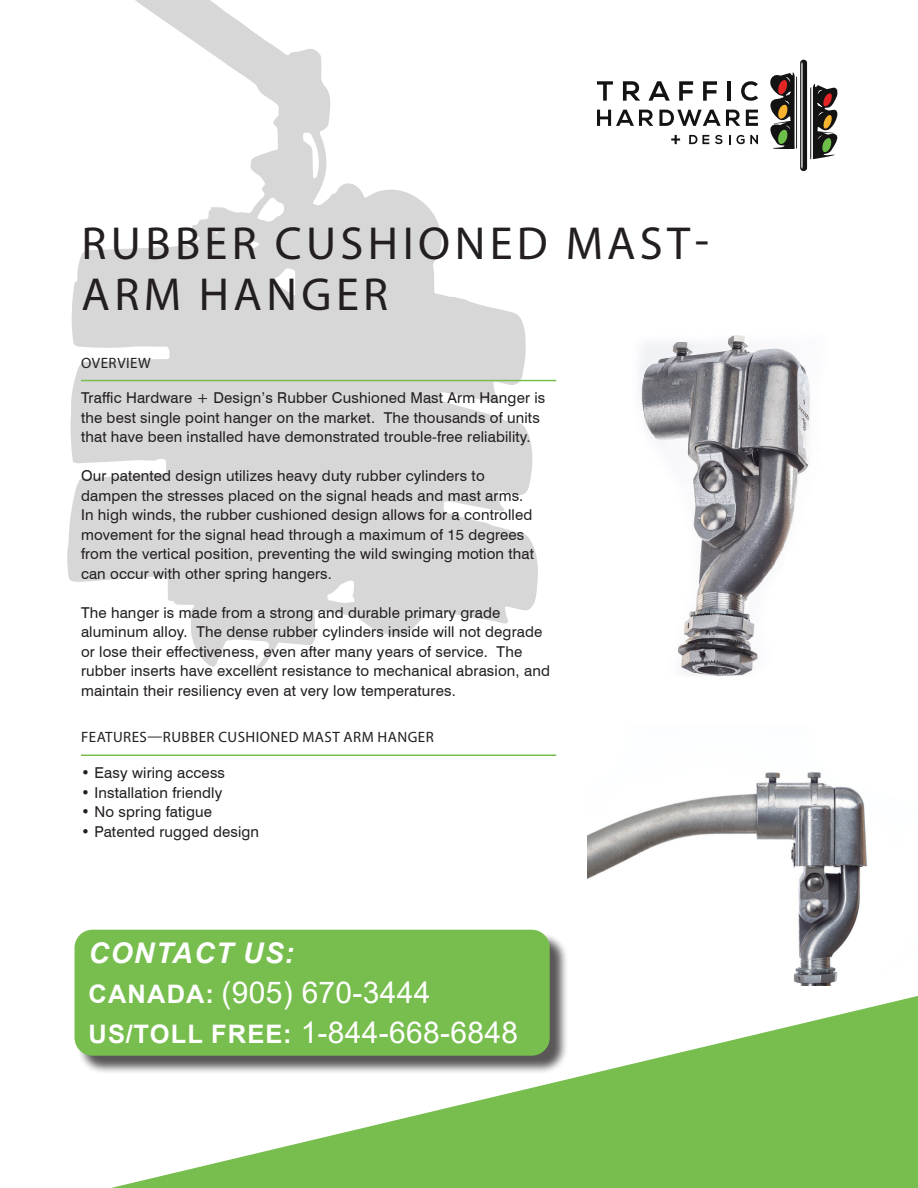
<style>
.page{position:relative;width:918px;height:1188px;background:#fff}
.page>*{position:absolute;margin:0;border:0;box-sizing:border-box;transform-origin:0 0}
.t1{font:46.5px/51px "Myriad Pro";letter-spacing:.095em;color:#231f20}
.contact{font:30px "Arial";letter-spacing:.01em;color:#fff}
.contact-2{font:italic 700 28.5px "Arial";letter-spacing:.045em;color:#fff}
.body{font:15px/19.5px "Swiss 721 BT";letter-spacing:.01em;color:#231f20}
.H2_-_subheads{font:15px "Myriad Pro";letter-spacing:.03em;color:#231f20}
.s1{font-weight:700;font-size:25.5px}
</style>
<div class="page">
<svg style="left:67px;top:0;width:471px;height:672px;fill:#d8d7d7"></svg>
<div style="left:800px;top:60px;width:7px;height:111px;background:#141313;border-radius:3px"></div>
<svg style="left:770px;top:62px;width:33px;height:107px"></svg>
<svg style="left:810px;top:84px;width:27px;height:76px"></svg>
<svg style="left:597px;top:110px;width:56px;height:16px"></svg>
<svg style="left:659px;top:110px;width:81px;height:16px"></svg>
<svg style="left:746px;top:110px;width:12px;height:16px"></svg>
<svg style="left:689px;top:135px;width:20px;height:9px"></svg>
<svg style="left:715px;top:135px;width:7px;height:9px"></svg>
<svg style="left:736px;top:135px;width:22px;height:9px"></svg>
<svg style="left:671px;top:135px;width:9px;height:9px"></svg>
<svg style="left:597px;top:81px;width:16px;height:20px"></svg>
<svg style="left:623px;top:81px;width:17px;height:20px"></svg>
<svg style="left:648px;top:81px;width:22px;height:20px"></svg>
<svg style="left:679px;top:81px;width:14px;height:20px"></svg>
<svg style="left:703px;top:81px;width:14px;height:20px"></svg>
<hr style="left:727px;top:81px;width:3px;height:20px;background:#141313">
<svg style="left:741px;top:81px;width:17px;height:20px"></svg>
<svg style="left:74px;top:993px;width:844px;height:195px;fill:#77be4e"></svg>
<hr style="left:81px;top:380px;width:475px;height:1px;background:#77be4e">
<hr style="left:81px;top:754px;width:475px;height:2px;background:#77be4e">
<div style="left:77px;top:932px;width:491px;height:143px;background:#231f20;opacity:.75"></div>
<div style="left:75px;top:930px;width:475px;height:126px;background:#77be4e;border-radius:18px"></div>
<img style="left:640px;top:336px;width:170px;height:340px">
<img style="left:588px;top:772px;width:279px;height:214px">
<p class="t1" style="left:81px;top:217px;width:629px">RUBBER CUSHIONED MAST-<br>ARM HANGER</p>
<p class="H2_-_subheads" style="left:81px;top:354px;width:71px">OVERVIEW</p>
<p class="body" style="left:81px;top:388px;width:466px">Traffic Hardware + Design’s Rubber Cushioned Mast Arm Hanger is the best single point hanger on the market. The thousands of units that have been installed have demonstrated trouble-free reliability.</p>
<p class="body" style="left:81px;top:466px;width:455px">Our patented design utilizes heavy duty rubber cylinders to dampen the stresses placed on the signal heads and mast arms.<br>In high winds, the rubber cushioned design allows for a controlled movement for the signal head through a maximum of 15 degrees from the vertical position, preventing the wild swinging motion that can occur with other spring hangers.</p>
<p class="body" style="left:81px;top:603px;width:471px">The hanger is made from a strong and durable primary grade aluminum alloy. The dense rubber cylinders inside will not degrade or lose their effectiveness, even after many years of service. The rubber inserts have excellent resistance to mechanical abrasion, and maintain their resiliency even at very low temperatures.</p>
<p class="H2_-_subheads" style="left:81px;top:728px;width:354px">FEATURES—RUBBER CUSHIONED MAST ARM HANGER</p>
<p class="body" style="left:81px;top:763px;width:146px">• Easy wiring access</p>
<p class="body" style="left:81px;top:782px;width:143px">• Installation friendly</p>
<p class="body" style="left:81px;top:802px;width:133px">• No spring fatigue</p>
<p class="body" style="left:81px;top:821px;width:180px">• Patented rugged design</p>
<p class="contact-2" style="left:89px;top:934px;width:207px">CONTACT US:</p>
<p class="contact" style="left:88px;top:972px;width:344px"><span class="s1">CANADA:</span> (905) 670-3444</p>
<p class="contact" style="left:88px;top:1012px;width:431px"><span class="s1">US/TOLL FREE:</span> 1-844-668-6848</p>
</div>
